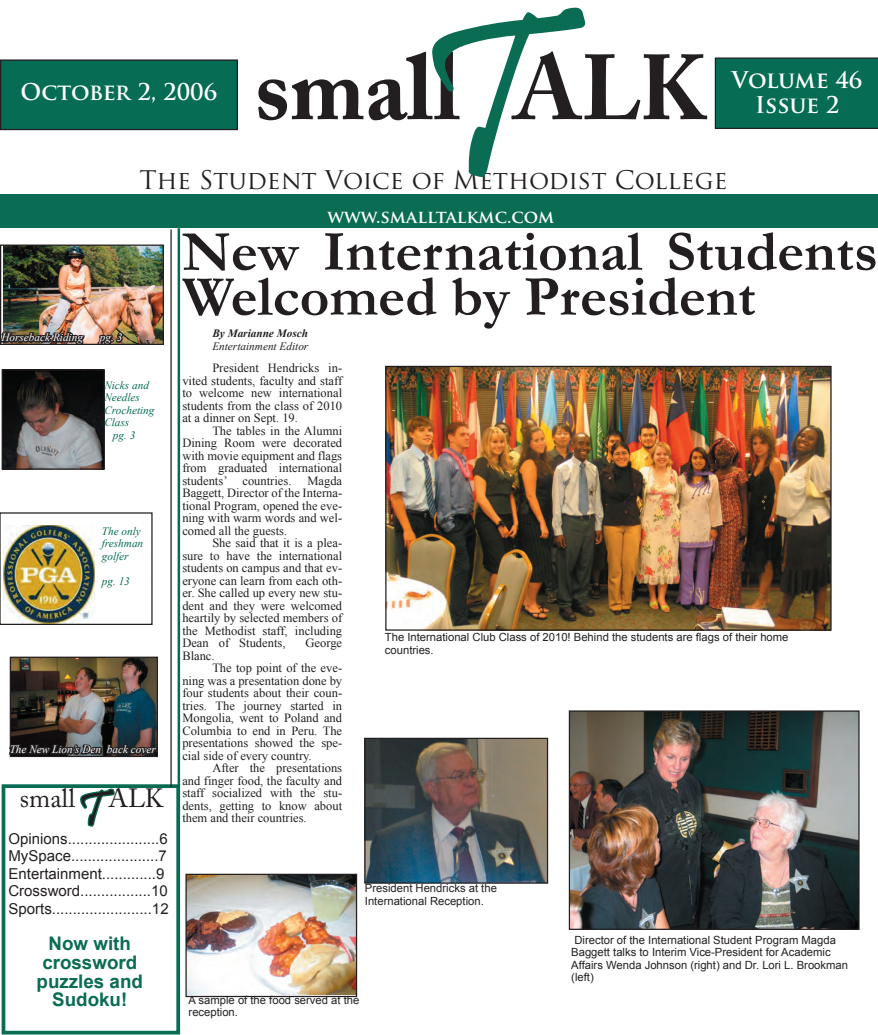
<style>
.page{position:relative;width:878px;height:1035px;background:#fff}
.page>*{position:absolute;margin:0;border:0;box-sizing:border-box;transform-origin:0 0}
.t1{font:243.75px "Pristina";color:#096c53}
.t2{font:700 91.25px "Adobe Caslon Pro";color:#231f20}
.t3{font:700 57.5px/45px "Garamond";color:#231f20}
.t4{font:51.25px "Pristina";color:#231f20}
.t5{font:26.25px "Adobe Caslon Pro";color:#231f20}
.t6{font:25px "Trajan Pro";color:#231f20}
.t7{font:700 22.5px/25px "Trajan Pro";color:#fff;text-align:center}
.t8{font:700 18.75px/18.8px "Arial";color:#096c53;text-align:center}
.t9{font:700 17.5px "Trajan Pro";color:#fff}
.t10{font:15px/17.5px "Arial";color:#231f20}
.t11{font:12.5px "Times New Roman";color:#231f20}
.t12{font:11.25px/12.5px "Arial";color:#231f20}
.t13{font:italic 11.25px/12.5px "Times New Roman";color:#096c53}
.t14{font:italic 11.25px "Times New Roman";color:#fff}
.t15{font:italic 11.25px/12.5px "Times New Roman";color:#231f20}
.s1{font-weight:700}
</style>
<div class="page">
<div style="left:2px;top:784px;width:178px;height:251px;border:4px solid #096c53"></div>
<div style="left:0;top:194px;width:878px;height:34px;background:#096c53"></div>
<div style="left:714px;top:58px;width:164px;height:71px;background:#066d54"></div>
<div style="left:1px;top:60px;width:236px;height:70px;background:#066d54"></div>
<div style="left:0;top:59px;width:238px;height:71px;border:1px solid #231f20"></div>
<hr style="left:178px;top:228px;width:2px;height:558px;background:#066d54">
<img style="left:387px;top:368px;width:442px;height:261px">
<div style="left:385px;top:366px;width:446px;height:265px;border:1px solid #231f20"></div>
<img style="left:570px;top:712px;width:287px;height:216px">
<div style="left:568px;top:710px;width:291px;height:220px;border:1px solid #231f20"></div>
<img style="left:366px;top:740px;width:180px;height:142px">
<div style="left:364px;top:738px;width:184px;height:146px;border:1px solid #231f20"></div>
<img style="left:187px;top:876px;width:168px;height:119px">
<div style="left:185px;top:874px;width:172px;height:123px;border:1px solid #231f20"></div>
<hr style="left:170px;top:229px;width:2px;height:558px;background:#231f20">
<svg style="left:80px;top:788px;width:36px;height:39px"></svg>
<img style="left:3px;top:247px;width:159px;height:96px">
<div style="left:0;top:245px;width:164px;height:100px;border:1px solid #231f20"></div>
<img style="left:4px;top:371px;width:99px;height:97px">
<div style="left:2px;top:369px;width:103px;height:101px;border:1px solid #231f20"></div>
<img style="left:3px;top:525px;width:92px;height:98px">
<img style="left:12px;top:659px;width:144px;height:55px">
<div style="left:10px;top:657px;width:148px;height:100px;border:1px solid #231f20"></div>
<img style="left:0;top:326px;width:88px;height:19px">
<svg style="left:96px;top:330px;width:29px;height:15px"></svg>
<img style="left:8px;top:714px;width:150px;height:44px">
<p class="t1" style="left:412px;top:-37px;width:140px">T</p>
<p class="t2" style="left:254px;top:34px;width:453px">small ALK</p>
<p class="t7" style="left:732px;top:68px;width:132px">Volume 46<br>Issue 2</p>
<p class="t7" style="left:21px;top:80px;width:198px">October 2, 2006</p>
<p class="t6" style="left:140px;top:164px;width:589px">The Student Voice of Methodist College</p>
<p class="t9" style="left:327px;top:205px;width:228px">www.smalltalkmc.com</p>
<p class="t14" style="left:1px;top:330px;width:83px">Horseback Riding</p>
<p class="t14" style="left:100px;top:330px;width:24px">pg. 3</p>
<p class="t13" style="left:104px;top:379px;width:46px">Nicks and</p>
<p class="t13" style="left:104px;top:391px;width:37px">Needles</p>
<p class="t13" style="left:104px;top:404px;width:52px">Crocheting</p>
<p class="t13" style="left:104px;top:416px;width:27px">Class</p>
<p class="t13" style="left:113px;top:429px;width:24px">pg. 3</p>
<p class="t13" style="left:102px;top:525px;width:43px">The only freshman golfer</p>
<p class="t13" style="left:102px;top:575px;width:30px">pg. 13</p>
<p class="t14" style="left:10px;top:742px;width:148px">The New Lion’s Den back cover</p>
<p class="t5" style="left:20px;top:783px;width:57px">small</p>
<p class="t5" style="left:109px;top:783px;width:56px">ALK</p>
<p class="t4" style="left:77px;top:780px;width:31px">T</p>
<p class="t10" style="left:8px;top:830px;width:162px">Opinions......................6<br>MySpace.....................7<br>Entertainment.............9<br>Crossword.................10<br>Sports........................12</p>
<p class="t8" style="left:37px;top:935px;width:108px">Now with crossword puzzles and<br>Sudoku!</p>
<p class="t3" style="left:182px;top:229px;width:697px">New International Students<br>Welcomed by President</p>
<p class="t15" style="left:212px;top:327px;width:97px"><span class="s1">By Marianne Mosch<br></span>Entertainment Editor</p>
<p class="t11" style="left:212px;top:360px;width:131px">President Hendricks in-</p>
<p class="t11" style="left:182px;top:372px;width:161px">vited students, faculty and staff</p>
<p class="t11" style="left:182px;top:385px;width:161px">to welcome new international</p>
<p class="t11" style="left:182px;top:397px;width:161px">students from the class of 2010</p>
<p class="t11" style="left:182px;top:410px;width:117px">at a dinner on Sept. 19.</p>
<p class="t11" style="left:212px;top:422px;width:131px">The tables in the Alumni</p>
<p class="t11" style="left:182px;top:435px;width:161px">Dining Room were decorated</p>
<p class="t11" style="left:182px;top:447px;width:161px">with movie equipment and flags</p>
<p class="t11" style="left:182px;top:460px;width:161px">from graduated international</p>
<p class="t11" style="left:182px;top:472px;width:111px">students’ countries.</p>
<p class="t11" style="left:307px;top:472px;width:36px">Magda</p>
<p class="t11" style="left:182px;top:485px;width:161px">Baggett, Director of the Interna-</p>
<p class="t11" style="left:182px;top:497px;width:161px">tional Program, opened the eve-</p>
<p class="t11" style="left:182px;top:510px;width:161px">ning with warm words and wel-</p>
<p class="t11" style="left:182px;top:522px;width:106px">comed all the guests.</p>
<p class="t11" style="left:212px;top:535px;width:131px">She said that it is a plea-</p>
<p class="t11" style="left:182px;top:547px;width:161px">sure to have the international</p>
<p class="t11" style="left:182px;top:560px;width:161px">students on campus and that ev-</p>
<p class="t11" style="left:182px;top:572px;width:161px">eryone can learn from each oth-</p>
<p class="t11" style="left:182px;top:585px;width:161px">er. She called up every new stu-</p>
<p class="t11" style="left:182px;top:597px;width:161px">dent and they were welcomed</p>
<p class="t11" style="left:182px;top:610px;width:161px">heartily by selected members of</p>
<p class="t11" style="left:182px;top:622px;width:161px">the Methodist staff, including</p>
<p class="t11" style="left:182px;top:635px;width:105px">Dean of Students,</p>
<p class="t11" style="left:305px;top:635px;width:38px">George</p>
<p class="t11" style="left:182px;top:647px;width:34px">Blanc.</p>
<p class="t11" style="left:212px;top:660px;width:131px">The top point of the eve-</p>
<p class="t11" style="left:182px;top:672px;width:161px">ning was a presentation done by</p>
<p class="t11" style="left:182px;top:685px;width:161px">four students about their coun-</p>
<p class="t11" style="left:182px;top:697px;width:161px">tries. The journey started in</p>
<p class="t11" style="left:182px;top:710px;width:161px">Mongolia, went to Poland and</p>
<p class="t11" style="left:182px;top:722px;width:161px">Columbia to end in Peru. The</p>
<p class="t11" style="left:182px;top:735px;width:161px">presentations showed the spe-</p>
<p class="t11" style="left:182px;top:747px;width:131px">cial side of every country.</p>
<p class="t11" style="left:212px;top:760px;width:131px">After the presentations</p>
<p class="t11" style="left:182px;top:772px;width:161px">and finger food, the faculty and</p>
<p class="t11" style="left:182px;top:785px;width:161px">staff socialized with the stu-</p>
<p class="t11" style="left:182px;top:797px;width:161px">dents, getting to know about</p>
<p class="t11" style="left:182px;top:810px;width:126px">them and their countries.</p>
<p class="t12" style="left:385px;top:631px;width:405px">The International Club Class of 2010! Behind the students are flags of their home countries.</p>
<p class="t12" style="left:365px;top:882px;width:133px">President Hendricks at the<br>International Reception.</p>
<p class="t12" style="left:571px;top:934px;width:278px">Director of the International Student Program Magda Baggett talks to Interim Vice-President for Academic Affairs Wenda Johnson (right) and Dr. Lori L. Brookman (left)</p>
<p class="t12" style="left:188px;top:994px;width:172px">A sample of the food served at the reception.</p>
</div>
